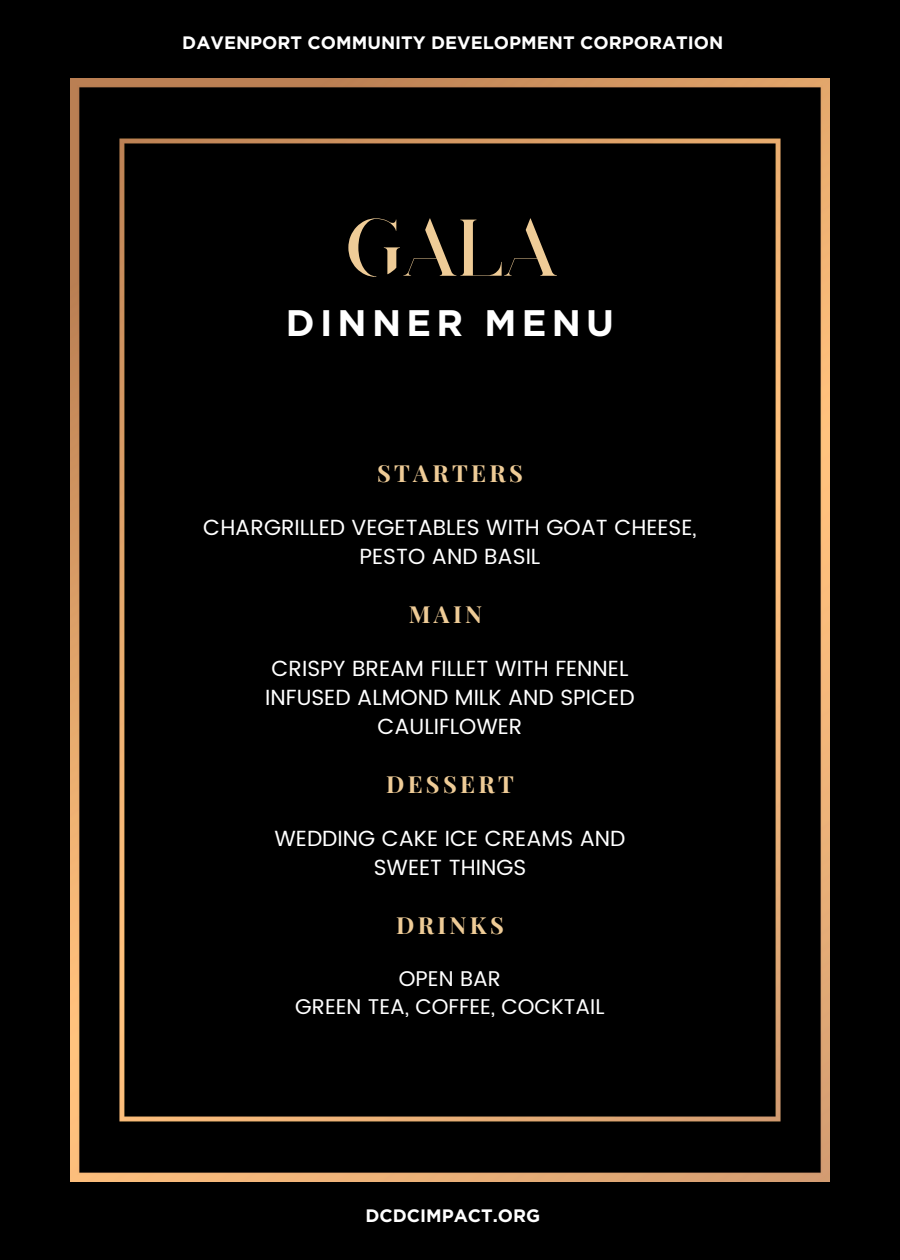
<style>
.page{position:relative;width:900px;height:1260px;background:#000}
.page>*{position:absolute;margin:0;border:0;box-sizing:border-box;transform-origin:0 0}
.t1{font:80px "Coterie";color:#efcc97}
.t2{font:700 37px "Gotham";letter-spacing:.14em;color:#fff}
.t3{font:700 23.5px "Playfair Display";letter-spacing:.14em;color:#efcc97}
.t4{font:22px/29.2px "Poppins";color:#fff;text-align:center}
.t5{font:21.25px "Poppins";color:#fff}
.t6{font:700 18px "Gotham";color:#fff}
</style>
<div class="page">
<img style="left:70px;top:79px;width:760px;height:1102px">
<p class="t6" style="left:182px;top:32px;width:543px">DAVENPORT COMMUNITY DEVELOPMENT CORPORATION</p>
<p class="t1" style="left:345px;top:214px;width:214px">GALA</p>
<p class="t2" style="left:286px;top:300px;width:330px">DINNER MENU</p>
<p class="t3" style="left:377px;top:457px;width:147px">STARTERS</p>
<p class="t4" style="left:203px;top:513px;width:495px">CHARGRILLED VEGETABLES WITH GOAT CHEESE,<br>PESTO AND BASIL</p>
<p class="t3" style="left:409px;top:598px;width:75px">MAIN</p>
<p class="t4" style="left:265px;top:653px;width:371px">CRISPY BREAM FILLET WITH FENNEL<br>INFUSED ALMOND MILK AND SPICED<br>CAULIFLOWER</p>
<p class="t3" style="left:386px;top:768px;width:129px">DESSERT</p>
<p class="t4" style="left:274px;top:823px;width:353px">WEDDING CAKE ICE CREAMS AND<br>SWEET THINGS</p>
<p class="t3" style="left:396px;top:909px;width:109px">DRINKS</p>
<p class="t5" style="left:399px;top:966px;width:103px">OPEN BAR</p>
<p class="t5" style="left:295px;top:995px;width:311px">GREEN TEA, COFFEE, COCKTAIL</p>
<p class="t6" style="left:365px;top:1204px;width:176px">DCDCIMPACT.ORG</p>
</div>
